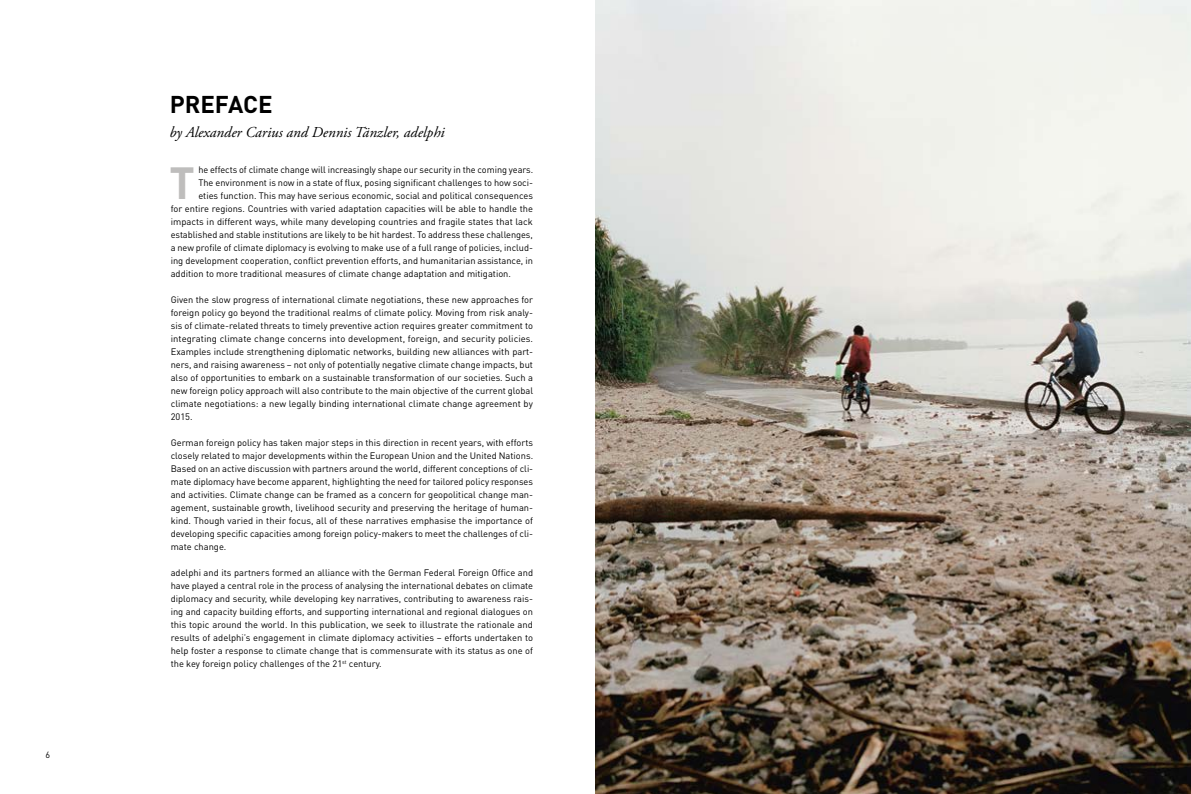
<style>
.page{position:relative;width:1191px;height:794px;background:#fff}
.page>*{position:absolute;margin:0;border:0;box-sizing:border-box;transform-origin:0 0}
.t1{font:700 44.4px "DIN Pro";color:#bebdbc}
.t2{font:700 24px "DIN Pro";letter-spacing:-.005em;color:#000}
.t3{font:italic 15.1px "Adobe Garamond Pro";color:#000}
.t4{font:9.3px/13px "DIN Pro";color:#000;text-align:justify}
.t5{font:9px "DIN Pro";color:#000}
</style>
<div class="page">
<img style="left:595px;top:0;width:596px;height:794px">
<p class="t5" style="left:45px;top:749px;width:6px">6</p>
<h2 class="t2" style="left:170px;top:88px;width:104px">PREFACE</h2>
<h3 class="t3" style="left:169px;top:123px;width:277px">by Alexander Carius and Dennis Tänzler, adelphi</h3>
<h1 class="t1" style="left:169px;top:153px;width:27px">T</h1>
<p class="t4" style="left:198px;top:163px;width:336px">he effects of climate change will increasingly shape our security in the coming years.</p>
<p class="t4" style="left:198px;top:176px;width:336px">The environment is now in a state of flux, posing significant challenges to how soci-</p>
<p class="t4" style="left:198px;top:189px;width:336px">eties function. This may have serious economic, social and political consequences</p>
<p class="t4" style="left:171px;top:202px;width:364px">for entire regions. Countries with varied adaptation capacities will be able to handle the</p>
<p class="t4" style="left:171px;top:215px;width:364px">impacts in different ways, while many developing countries and fragile states that lack</p>
<p class="t4" style="left:171px;top:228px;width:364px">established and stable institutions are likely to be hit hardest. To address these challenges,</p>
<p class="t4" style="left:171px;top:241px;width:364px">a new profile of climate diplomacy is evolving to make use of a full range of policies, includ-</p>
<p class="t4" style="left:171px;top:254px;width:364px">ing development cooperation, conflict prevention efforts, and humanitarian assistance, in</p>
<p class="t4" style="left:171px;top:267px;width:342px">addition to more traditional measures of climate change adaptation and mitigation.</p>
<p class="t4" style="left:171px;top:293px;width:364px">Given the slow progress of international climate negotiations, these new approaches for foreign policy go beyond the traditional realms of climate policy. Moving from risk analy&shy;sis of climate-related threats to timely preventive action requires greater commitment to integrating climate change concerns into development, foreign, and security policies.<br>Examples include strengthening diplomatic networks, building new alliances with part&shy;ners, and raising awareness – not only of potentially negative climate change impacts, but also of opportunities to embark on a sustainable transformation of our societies. Such a new foreign policy approach will also contribute to the main objective of the current global climate negotiations: a new legally binding international climate change agreement by 2015.</p>
<p class="t4" style="left:171px;top:436px;width:364px">German foreign policy has taken major steps in this direction in recent years, with efforts closely related to major developments within the European Union and the United Nations.<br>Based on an active discussion with partners around the world, different conceptions of cli&shy;mate diplomacy have become apparent, highlighting the need for tailored policy responses and activities. Climate change can be framed as a concern for geopolitical change man&shy;agement, sustainable growth, livelihood security and preserving the heritage of human&shy;kind. Though varied in their focus, all of these narratives emphasise the importance of developing specific capacities among foreign policy-makers to meet the challenges of cli&shy;mate change.</p>
<p class="t4" style="left:171px;top:566px;width:364px">adelphi and its partners formed an alliance with the German Federal Foreign Office and have played a central role in the process of analysing the international debates on climate diplomacy and security, while developing key narratives, contributing to awareness rais&shy;ing and capacity building efforts, and supporting international and regional dialogues on this topic around the world. In this publication, we seek to illustrate the rationale and results of adelphi’s engagement in climate diplomacy activities – efforts undertaken to help foster a response to climate change that is commensurate with its status as one of the key foreign policy challenges of the 21<sup>st</sup> century.</p>
</div>
